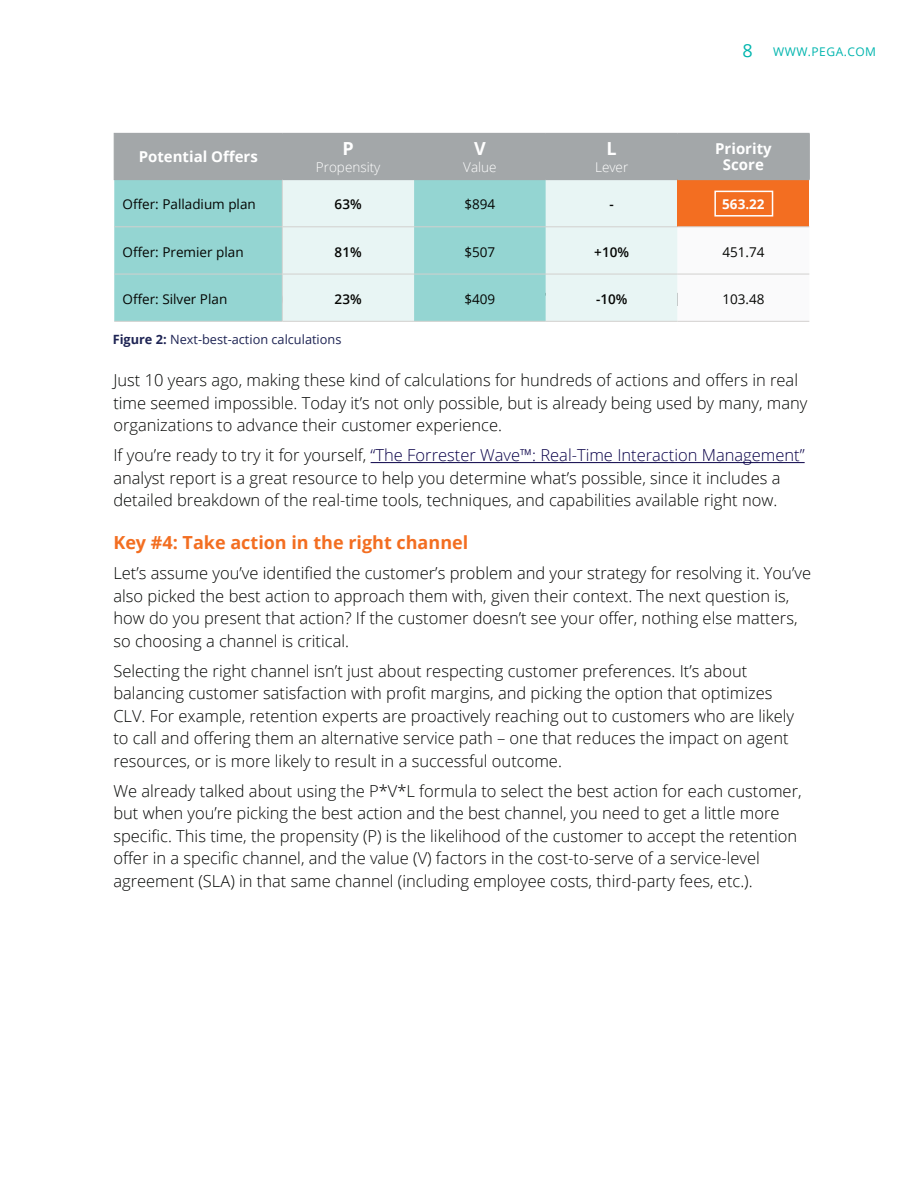
<style>
.page{position:relative;width:918px;height:1188px;background:#fff}
.page>*{position:absolute;margin:0;border:0;box-sizing:border-box;transform-origin:0 0}
.t1{font:700 18px "Open Sans";color:#f36e21}
.t2{font:700 18px "Open Sans";color:#fff}
.t3{font:300 16.5px/22.5px "Open Sans";color:#040503}
.t4{font:700 15px/16.5px "Open Sans";color:#fff;text-align:center}
.t5{font:13.5px "Open Sans";color:#040503}
.t6{font:300 13.5px "Open Sans";color:#fff}
.t7{font:600 13.5px "Open Sans";color:#040503}
.t8{font:700 13.5px "Open Sans";color:#fff}
.t9{font:12.75px "Open Sans";color:#1e2454}
.t10{font:12px "Open Sans";letter-spacing:.04em;color:#00b5ae}
.s1{font-size:18px}
.s2{font-weight:700}
.s3{color:#090148}
</style>
<div class="page">
<hr style="left:371px;top:462px;width:434px;height:1px;background:#090148">
<div style="left:115px;top:134px;width:694px;height:45px;background:#a3a7a9"></div>
<div style="left:114px;top:180px;width:168px;height:141px;background:#94d5d2"></div>
<svg style="left:283px;top:180px;width:395px;height:141px;background:#cce9e8"></svg>
<div style="left:678px;top:180px;width:131px;height:47px;background:#f36e21"></div>
<svg style="left:678px;top:273px;width:131px;height:48px"></svg>
<hr style="left:282px;top:180px;width:1px;height:47px;background:#d2d0ce">
<hr style="left:114px;top:227px;width:168px;height:1px;background:#d2d0ce">
<hr style="left:282px;top:227px;width:132px;height:1px;background:#d2d0ce">
<hr style="left:282px;top:227px;width:1px;height:47px;background:#d2d0ce">
<hr style="left:414px;top:227px;width:132px;height:1px;background:#d2d0ce">
<hr style="left:546px;top:227px;width:132px;height:1px;background:#d2d0ce">
<hr style="left:678px;top:227px;width:131px;height:1px;background:#d2d0ce">
<hr style="left:114px;top:274px;width:168px;height:1px;background:#d2d0ce">
<hr style="left:282px;top:274px;width:132px;height:1px;background:#d2d0ce">
<hr style="left:282px;top:274px;width:1px;height:47px;background:#d2d0ce">
<hr style="left:414px;top:274px;width:132px;height:1px;background:#d2d0ce">
<hr style="left:546px;top:274px;width:132px;height:1px;background:#d2d0ce">
<hr style="left:678px;top:274px;width:131px;height:1px;background:#d2d0ce">
<hr style="left:114px;top:321px;width:168px;height:1px;background:#d2d0ce">
<hr style="left:282px;top:321px;width:132px;height:1px;background:#d2d0ce">
<hr style="left:414px;top:321px;width:132px;height:1px;background:#d2d0ce">
<hr style="left:546px;top:321px;width:132px;height:1px;background:#d2d0ce">
<hr style="left:678px;top:321px;width:131px;height:1px;background:#d2d0ce">
<hr style="left:114px;top:133px;width:168px;height:1px;background:#a3a7a9">
<hr style="left:114px;top:134px;width:1px;height:45px;background:#a3a7a9">
<hr style="left:282px;top:133px;width:132px;height:1px;background:#a3a7a9">
<hr style="left:414px;top:133px;width:132px;height:1px;background:#a3a7a9">
<hr style="left:546px;top:133px;width:132px;height:1px;background:#a3a7a9">
<hr style="left:678px;top:133px;width:132px;height:1px;background:#a3a7a9">
<hr style="left:114px;top:179px;width:168px;height:1px;background:#a3a7a9">
<hr style="left:282px;top:179px;width:132px;height:1px;background:#a3a7a9">
<hr style="left:414px;top:179px;width:132px;height:1px;background:#a3a7a9">
<hr style="left:546px;top:179px;width:132px;height:1px;background:#a3a7a9">
<hr style="left:678px;top:179px;width:132px;height:1px;background:#a3a7a9">
<hr style="left:282px;top:134px;width:1px;height:45px;background:#a3a7a9">
<hr style="left:414px;top:134px;width:1px;height:45px;background:#a3a7a9">
<hr style="left:546px;top:134px;width:1px;height:45px;background:#a3a7a9">
<hr style="left:677px;top:134px;width:1px;height:45px;background:#a3a7a9">
<hr style="left:809px;top:134px;width:1px;height:45px;background:#a3a7a9">
<div style="left:714px;top:191px;width:59px;height:26px;border:2px solid #fff"></div>
<p class="t4" style="left:139px;top:148px;width:121px">Potential Offers</p>
<p class="t2" style="left:343px;top:136px;width:13px">P</p>
<p class="t6" style="left:316px;top:157px;width:66px">Propensity</p>
<p class="t2" style="left:474px;top:136px;width:13px">V</p>
<p class="t6" style="left:463px;top:157px;width:35px">Value</p>
<p class="t2" style="left:607px;top:136px;width:12px">L</p>
<p class="t6" style="left:595px;top:157px;width:35px">Lever</p>
<p class="t10" style="left:743px;top:44px;width:135px"><span class="s1">8</span> WWW.PEGA.COM</p>
<p class="t4" style="left:715px;top:140px;width:58px">Priority<br>Score</p>
<p class="t5" style="left:123px;top:195px;width:135px">Offer: Palladium plan</p>
<p class="t7" style="left:335px;top:195px;width:29px">63%</p>
<p class="t5" style="left:464px;top:195px;width:32px">$894</p>
<p class="t7" style="left:610px;top:195px;width:6px">-</p>
<p class="t8" style="left:722px;top:195px;width:44px">563.22</p>
<p class="t5" style="left:123px;top:242px;width:123px">Offer: Premier plan</p>
<p class="t7" style="left:335px;top:242px;width:29px">81%</p>
<p class="t5" style="left:464px;top:242px;width:32px">$507</p>
<p class="t7" style="left:594px;top:242px;width:36px">+10%</p>
<p class="t5" style="left:722px;top:242px;width:44px">451.74</p>
<p class="t5" style="left:123px;top:290px;width:106px">Offer: Silver Plan</p>
<p class="t7" style="left:335px;top:290px;width:29px">23%</p>
<p class="t5" style="left:464px;top:290px;width:32px">$409</p>
<p class="t7" style="left:596px;top:290px;width:33px">-10%</p>
<p class="t5" style="left:722px;top:290px;width:44px">103.48</p>
<p class="t9" style="left:113px;top:331px;width:230px"><span class="s2">Figure 2:</span> Next-best-action calculations</p>
<p class="t3" style="left:113px;top:369px;width:696px">Just 10 years ago, making these kind of calculations for hundreds of actions and offers in real time seemed impossible. Today it’s not only possible, but is already being used by many, many organizations to advance their customer experience.</p>
<p class="t3" style="left:113px;top:444px;width:693px">If you’re ready to try it for yourself, <span class="s3">“The Forrester Wave™: Real-Time Interaction Management” </span>analyst report is a great resource to help you determine what’s possible, since it includes a detailed breakdown of the real-time tools, techniques, and capabilities available right now.</p>
<p class="t1" style="left:113px;top:530px;width:356px">Key #4: Take action in the right channel</p>
<p class="t3" style="left:113px;top:561px;width:699px">Let’s assume you’ve identified the customer’s problem and your strategy for resolving it. You’ve also picked the best action to approach them with, given their context. The next question is, how do you present that action? If the customer doesn’t see your offer, nothing else matters, so choosing a channel is critical.</p>
<p class="t3" style="left:113px;top:659px;width:682px">Selecting the right channel isn’t just about respecting customer preferences. It’s about balancing customer satisfaction with profit margins, and picking the option that optimizes CLV. For example, retention experts are proactively reaching out to customers who are likely to call and offering them an alternative service path – one that reduces the impact on agent resources, or is more likely to result in a successful outcome.</p>
<p class="t3" style="left:113px;top:779px;width:690px">We already talked about using the P*V*L formula to select the best action for each customer, but when you’re picking the best action and the best channel, you need to get a little more specific. This time, the propensity (P) is the likelihood of the customer to accept the retention offer in a specific channel, and the value (V) factors in the cost-to-serve of a service-level agreement (SLA) in that same channel (including employee costs, third-party fees, etc.).</p>
</div>
